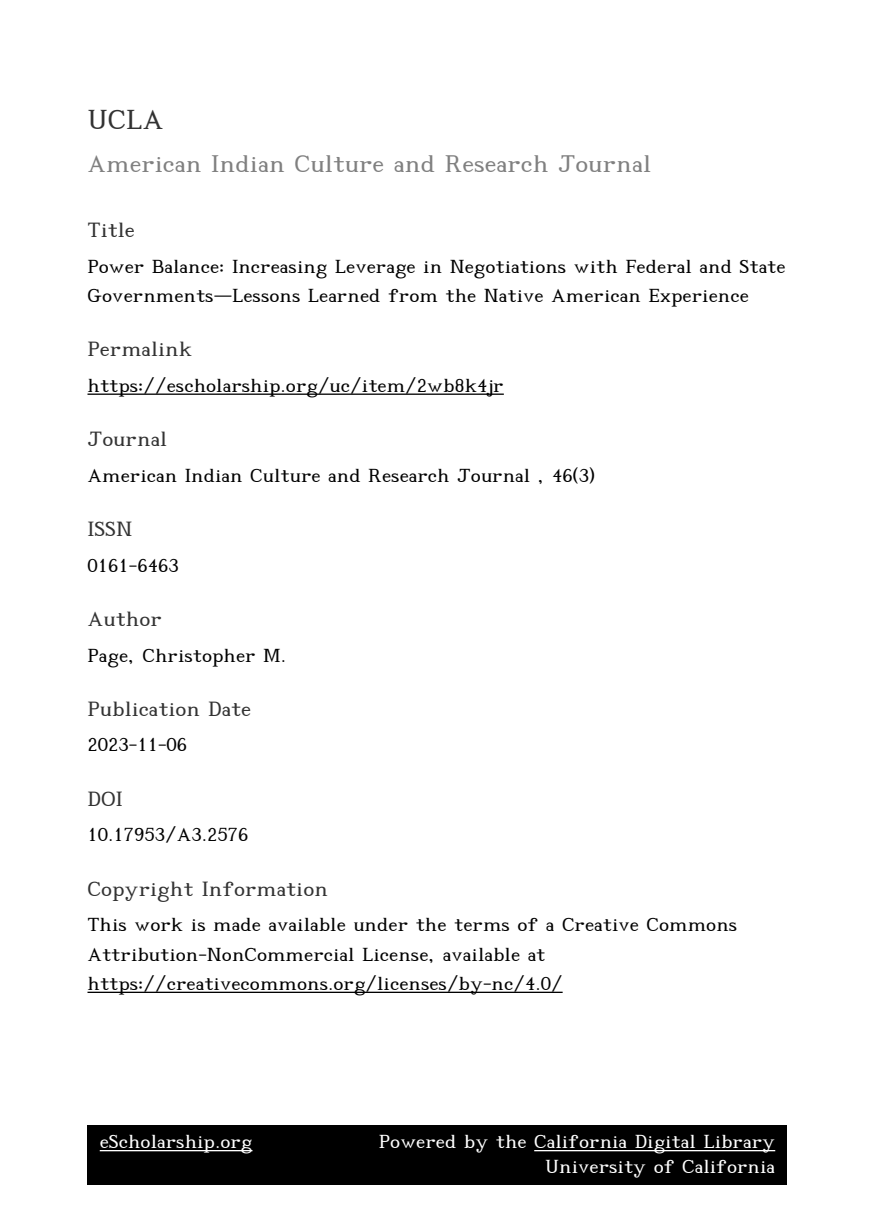
<style>
.page{position:relative;width:875px;height:1225px;background:#fff}
.page>*{position:absolute;margin:0;border:0;box-sizing:border-box;transform-origin:0 0}
.t1{font:28px "Code 2000";color:#323232}
.t2{font:24.5px "Code 2000";color:#808080}
.t3{font:21px "Code 2000";color:#323232}
.t4{font:19.25px/29.2px "Code 2000";color:#000}
.t5{font:19.25px/24.5px "Code 2000";color:#fff;text-align:right}
</style>
<div class="page">
<hr style="left:88px;top:394px;width:416px;height:1px;background:#000">
<hr style="left:88px;top:992px;width:475px;height:1px;background:#000">
<div style="left:88px;top:1125px;width:700px;height:60px;background:#000"></div>
<hr style="left:100px;top:1150px;width:152px;height:1px;background:#fff">
<hr style="left:534px;top:1150px;width:241px;height:1px;background:#fff">
<h1 class="t1" style="left:88px;top:102px;width:78px">UCLA</h1>
<p class="t2" style="left:88px;top:148px;width:565px">American Indian Culture and Research Journal</p>
<p class="t3" style="left:88px;top:217px;width:49px">Title</p>
<p class="t4" style="left:88px;top:251px;width:700px">Power Balance: Increasing Leverage in Negotiations with Federal and State<br>Governments—Lessons Learned from the Native American Experience</p>
<p class="t3" style="left:88px;top:336px;width:106px">Permalink</p>
<p class="t4" style="left:88px;top:371px;width:418px">https://escholarship.org/uc/item/2wb8k4jr</p>
<p class="t3" style="left:88px;top:426px;width:81px">Journal</p>
<p class="t4" style="left:88px;top:461px;width:509px">American Indian Culture and Research Journal , 46(3)</p>
<p class="t3" style="left:88px;top:516px;width:46px">ISSN</p>
<p class="t4" style="left:88px;top:550px;width:93px">0161-6463</p>
<p class="t3" style="left:88px;top:606px;width:76px">Author</p>
<p class="t4" style="left:88px;top:640px;width:200px">Page, Christopher M.</p>
<p class="t3" style="left:88px;top:695px;width:165px">Publication Date</p>
<p class="t4" style="left:88px;top:730px;width:101px">2023-11-06</p>
<p class="t3" style="left:88px;top:785px;width:37px">DOI</p>
<p class="t4" style="left:88px;top:820px;width:162px">10.17953/A3.2576</p>
<p class="t3" style="left:88px;top:875px;width:242px">Copyright Information</p>
<p class="t4" style="left:88px;top:910px;width:651px">This work is made available under the terms of a Creative Commons<br>Attribution-NonCommercial License, available at https://creativecommons.org/licenses/by-nc/4.0/</p>
<p class="t5" style="left:100px;top:1129px;width:154px">eScholarship.org</p>
<p class="t5" style="left:379px;top:1129px;width:398px">Powered by the California Digital Library<br>University of California</p>
</div>
